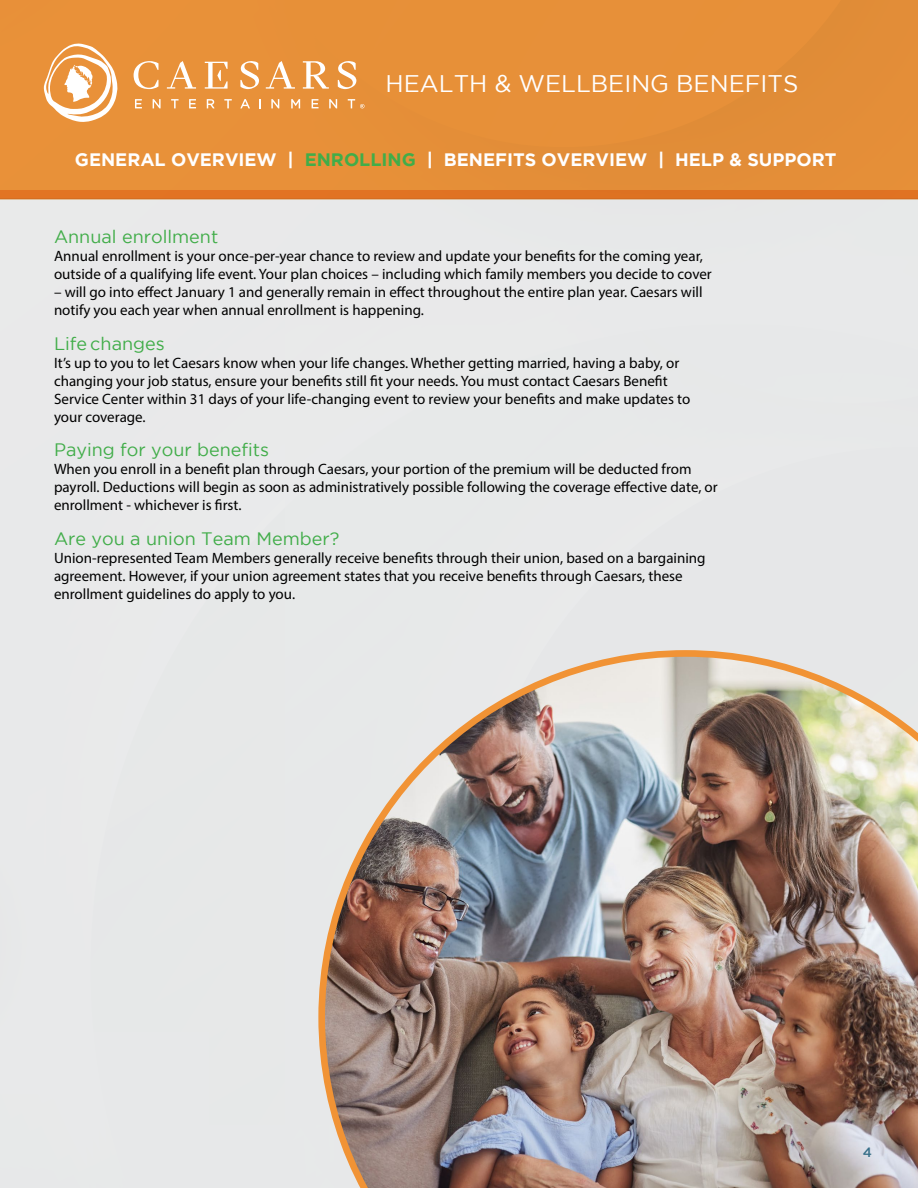
<style>
.page{position:relative;width:918px;height:1188px;background:#fff}
.page>*{position:absolute;margin:0;border:0;box-sizing:border-box;transform-origin:0 0}
.t1{font:24px "Gotham";color:#fff}
.t2{font:18px "Gotham";color:#41ad49}
.t3{font:700 18px "Gotham";color:#fff}
.t4{font:15px/18px "Myriad Pro";color:#000}
.t5{font:500 13.5px "Gotham";color:#376f88}
.s1{color:#41ad49}
</style>
<div class="page">
<div style="left:0;top:199px;width:918px;height:989px;background:#e7e9e9"></div>
<div style="left:0;top:0;width:918px;height:199px;background:#e79038"></div>
<div style="left:0;top:190px;width:918px;height:10px;background:#df7222"></div>
<svg style="left:205px;top:62px;width:23px;height:27px"></svg>
<svg style="left:266px;top:61px;width:29px;height:28px"></svg>
<svg style="left:303px;top:61px;width:26px;height:28px"></svg>
<svg style="left:240px;top:61px;width:19px;height:28px"></svg>
<svg style="left:338px;top:61px;width:18px;height:28px"></svg>
<svg style="left:43px;top:43px;width:153px;height:79px"></svg>
<svg style="left:207px;top:99px;width:8px;height:9px"></svg>
<svg style="left:224px;top:99px;width:8px;height:9px"></svg>
<svg style="left:240px;top:99px;width:10px;height:9px"></svg>
<svg style="left:259px;top:99px;width:2px;height:9px"></svg>
<svg style="left:271px;top:99px;width:8px;height:9px"></svg>
<svg style="left:291px;top:99px;width:9px;height:9px"></svg>
<svg style="left:312px;top:99px;width:7px;height:9px"></svg>
<svg style="left:329px;top:99px;width:8px;height:9px"></svg>
<svg style="left:348px;top:99px;width:16px;height:9px"></svg>
<img style="left:318px;top:650px;width:600px;height:538px">
<h1 class="t1" style="left:386px;top:70px;width:414px">HEALTH &amp; WELLBEING BENEFITS</h1>
<p class="t3" style="left:75px;top:150px;width:763px">GENERAL OVERVIEW | <span class="s1">ENROLLING</span> | BENEFITS OVERVIEW | HELP &amp; SUPPORT</p>
<p class="t2" style="left:54px;top:227px;width:166px">Annual enrollment</p>
<p class="t4" style="left:54px;top:247px;width:659px">Annual enrollment is your once-per-year chance to review and update your benefits for the coming year, outside of a qualifying life event. Your plan choices – including which family members you decide to cover</p>
<p class="t4" style="left:54px;top:283px;width:650px">– will go into effect January 1 and generally remain in effect throughout the entire plan year. Caesars will notify you each year when annual enrollment is happening.</p>
<p class="t2" style="left:54px;top:333px;width:112px">Life changes</p>
<p class="t4" style="left:54px;top:353px;width:638px">It’s up to you to let Caesars know when your life changes. Whether getting married, having a baby, or changing your job status, ensure your benefits still fit your needs. You must contact Caesars Benefit Service Center within 31 days of your life-changing event to review your benefits and make updates to your coverage.</p>
<p class="t2" style="left:54px;top:440px;width:217px">Paying for your benefits</p>
<p class="t4" style="left:54px;top:460px;width:665px">When you enroll in a benefit plan through Caesars, your portion of the premium will be deducted from payroll. Deductions will begin as soon as administratively possible following the coverage effective date, or enrollment - whichever is first.</p>
<p class="t2" style="left:54px;top:528px;width:287px">Are you a union Team Member?</p>
<p class="t4" style="left:54px;top:548px;width:653px">Union-represented Team Members generally receive benefits through their union, based on a bargaining agreement. However, if your union agreement states that you receive benefits through Caesars, these enrollment guidelines do apply to you.</p>
<p class="t5" style="left:863px;top:1145px;width:11px">4</p>
</div>
